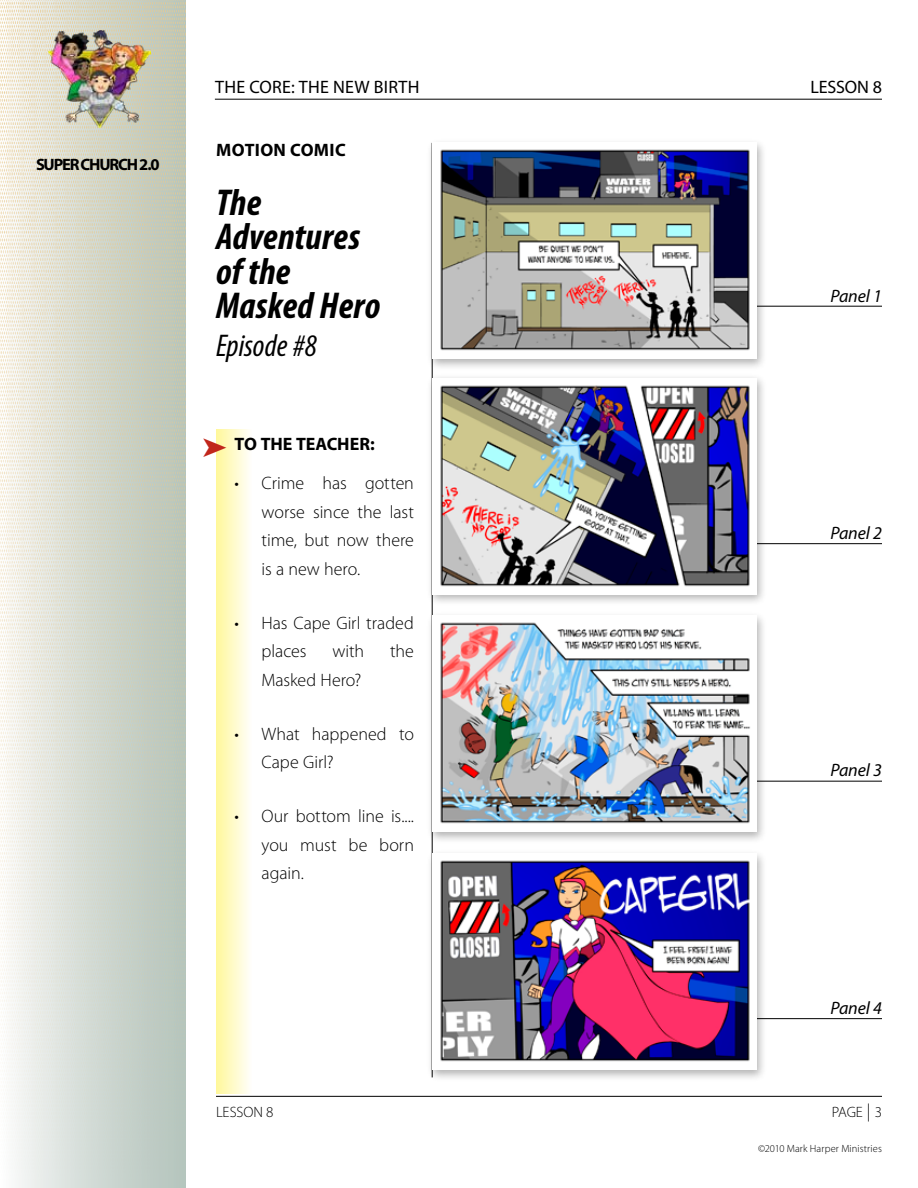
<style>
.page{position:relative;width:918px;height:1188px;background:#fff}
.page>*{position:absolute;margin:0;border:0;box-sizing:border-box;transform-origin:0 0}
.t1{font:italic 700 condensed 37.5px/34.5px "Myriad Pro";letter-spacing:.005em;color:#000}
.t2{font:italic condensed 31.5px "Myriad Pro";color:#000}
.t3{font:300 18px/28.5px "Myriad Pro";letter-spacing:-.005em;color:#000;text-align:justify}
.t4{font:18px "Myriad Pro";letter-spacing:.015em;color:#000}
.t5{font:700 18px "Myriad Pro";letter-spacing:-.005em;color:#000}
.t6{font:italic 18px "Myriad Pro";letter-spacing:-.01em;color:#000}
.t7{font:700 16.5px "Myriad Pro";letter-spacing:-.075em;color:#000}
.t8{font:300 15px "Myriad Pro";letter-spacing:-.005em;color:#000}
.t9{font:300 10.5px "Myriad Pro";letter-spacing:.01em;color:#000}
.s1{color:#c1261b}
.s2{font-size:18px}
</style>
<div class="page">
<hr style="left:216px;top:1096px;width:666px;height:1px;background:#000">
<hr style="left:215px;top:99px;width:667px;height:1px;background:#000">
<img style="left:0;top:0;width:185px;height:1188px">
<img style="left:48px;top:30px;width:103px;height:97px">
<hr style="left:723px;top:306px;width:159px;height:1px;background:#000">
<hr style="left:723px;top:543px;width:159px;height:1px;background:#000">
<hr style="left:723px;top:781px;width:159px;height:1px;background:#000">
<hr style="left:723px;top:1018px;width:159px;height:1px;background:#000">
<hr style="left:432px;top:143px;width:1px;height:934px;background:#000">
<svg style="left:216px;top:429px;width:33px;height:665px"></svg>
<div style="left:426px;top:139px;width:341px;height:232px;background:#000;opacity:.3"></div>
<img style="left:432px;top:143px;width:324px;height:216px">
<div style="left:426px;top:374px;width:341px;height:232px;background:#000;opacity:.3"></div>
<img style="left:432px;top:378px;width:324px;height:216px">
<div style="left:426px;top:612px;width:341px;height:232px;background:#000;opacity:.3"></div>
<img style="left:432px;top:616px;width:324px;height:216px">
<div style="left:426px;top:850px;width:341px;height:232px;background:#000;opacity:.3"></div>
<img style="left:432px;top:854px;width:324px;height:216px">
<p class="t7" style="left:36px;top:154px;width:125px">SUPER CHURCH 2.0</p>
<p class="t4" style="left:215px;top:76px;width:206px">THE CORE: THE NEW BIRTH</p>
<p class="t4" style="left:811px;top:76px;width:73px">LESSON 8</p>
<p class="t5" style="left:216px;top:139px;width:28px">MOTION</p>
<p class="t5" style="left:290px;top:139px;width:12px">COMIC</p>
<h1 class="t1" style="left:216px;top:184px;width:166px">The<br>Adventures of the<br>Masked Hero</h1>
<h2 class="t2" style="left:216px;top:326px;width:102px">Episode #8</h2>
<p class="t5" style="left:203px;top:432px;width:174px"><span class="s1">➤</span> TO THE TEACHER:</p>
<p class="t3" style="left:262px;top:469px;width:154px;text-indent:-27px">• Crime has gotten worse since the last time, but now there is a new hero.</p>
<p class="t3" style="left:262px;top:608px;width:154px;text-indent:-27px">• Has Cape Girl traded places</p>
<p class="t3" style="left:332px;top:637px;width:33px">with</p>
<p class="t3" style="left:390px;top:637px;width:25px">the</p>
<p class="t3" style="left:262px;top:665px;width:101px">Masked Hero?</p>
<p class="t3" style="left:262px;top:719px;width:154px;text-indent:-27px">• What happened to<br>Cape Girl?</p>
<p class="t3" style="left:262px;top:802px;width:154px;text-indent:-27px">• Our bottom line is.... you must be born again.</p>
<p class="t6" style="left:830px;top:284px;width:53px">Panel 1</p>
<p class="t6" style="left:830px;top:522px;width:53px">Panel 2</p>
<p class="t6" style="left:830px;top:759px;width:53px">Panel 3</p>
<p class="t6" style="left:830px;top:997px;width:53px">Panel 4</p>
<p class="t8" style="left:216px;top:1103px;width:59px">LESSON 8</p>
<p class="t8" style="left:832px;top:1103px;width:52px">PAGE <span class="s2">|</span> 3</p>
<p class="t9" style="left:758px;top:1142px;width:125px">©2010 Mark Harper Ministries</p>
</div>
